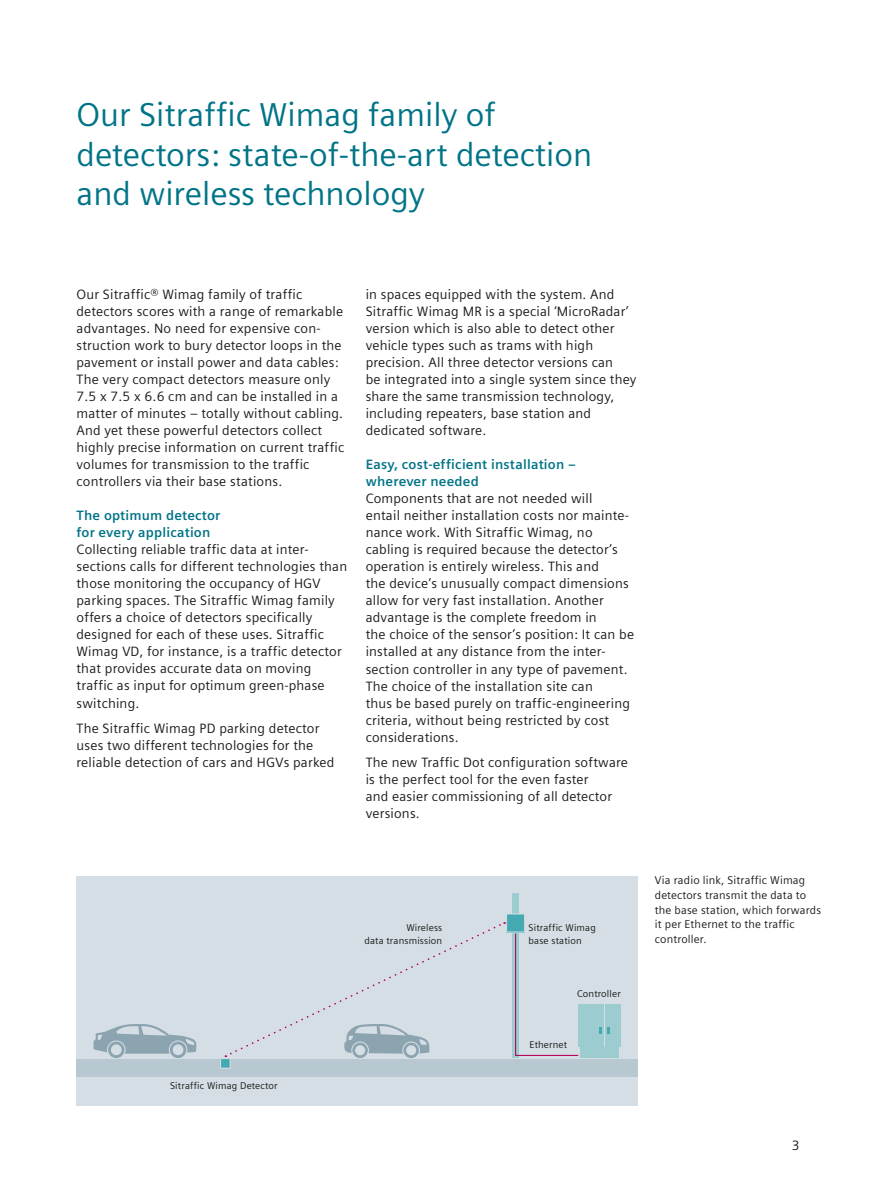
<style>
.page{position:relative;width:893px;height:1191px;background:#fff}
.page>*{position:absolute;margin:0;border:0;box-sizing:border-box;transform-origin:0 0}
.t1{font:33px/39.6px "Siemens Sans Global";color:#007487}
.t2{font:13.5px/17px "Siemens Sans Global";letter-spacing:.015em;color:#1b1b19}
.t3{font:700 13.5px/17px "Siemens Sans Global";letter-spacing:.015em;color:#007487}
.t4{font:11.25px/14.7px "Siemens Sans Global";letter-spacing:.015em;color:#1b1b19}
.t5{font:9.75px/12.6px "Siemens Sans Global";letter-spacing:.015em;color:#1b1b19}
</style>
<div class="page">
<div style="left:77px;top:876px;width:561px;height:230px;background:#d4dee4"></div>
<div style="left:77px;top:1059px;width:561px;height:17px;background:#b8c8d1"></div>
<svg style="left:94px;top:1024px;width:103px;height:34px"></svg>
<div style="left:111px;top:1044px;width:11px;height:11px;background:#d4dee4;border-radius:50%"></div>
<div style="left:605px;top:1003px;width:16px;height:43px;background:#9ccbd0"></div>
<div style="left:580px;top:1047px;width:39px;height:11px;background:#9ccbd0"></div>
<div style="left:578px;top:1003px;width:26px;height:43px;background:#9ccbd0"></div>
<svg style="left:600px;top:1027px;width:9px;height:6px"></svg>
<div style="left:512px;top:893px;width:7px;height:165px;background:#9ccbd0"></div>
<svg style="left:220px;top:913px;width:359px;height:155px"></svg>
<h1 class="t1" style="left:77px;top:96px;width:517px">Our Sitraffic Wimag family of detectors: state-of-the-art detection and wireless technology</h1>
<p class="t2" style="left:77px;top:286px;width:269px">Our Sitraffic® Wimag family of traffic detectors scores with a range of remarkable advantages. No need for expensive con&shy;struction work to bury detector loops in the pavement or install power and data cables:<br>The very compact detectors measure only 7.5 x 7.5 x 6.6 cm and can be installed in a matter of minutes – totally without cabling.<br>And yet these powerful detectors collect highly precise information on current traffic volumes for transmission to the traffic controllers via their base stations.</p>
<p class="t3" style="left:77px;top:507px;width:145px">The optimum detector for every application</p>
<p class="t2" style="left:77px;top:542px;width:272px">Collecting reliable traffic data at inter&shy;sections calls for different technologies than those monitoring the occupancy of HGV parking spaces. The Sitraffic Wimag family offers a choice of detectors specifically designed for each of these uses. Sitraffic Wimag VD, for instance, is a traffic detector that provides accurate data on moving traffic as input for optimum green-phase switching.</p>
<p class="t2" style="left:77px;top:720px;width:259px">The Sitraffic Wimag PD parking detector uses two different technologies for the reliable detection of cars and HGVs parked</p>
<p class="t2" style="left:366px;top:286px;width:272px">in spaces equipped with the system. And Sitraffic Wimag MR is a special ‘MicroRadar’ version which is also able to detect other vehicle types such as trams with high precision. All three detector versions can<br>be integrated into a single system since they share the same transmission technology, including repeaters, base station and dedicated software.</p>
<p class="t3" style="left:366px;top:456px;width:212px">Easy, cost-efficient installation – wherever needed</p>
<p class="t2" style="left:366px;top:491px;width:270px">Components that are not needed will<br>entail neither installation costs nor mainte&shy;nance work. With Sitraffic Wimag, no cabling is required because the detector’s operation is entirely wireless. This and<br>the device’s unusually compact dimensions allow for very fast installation. Another advantage is the complete freedom in<br>the choice of the sensor’s position: It can be installed at any distance from the inter&shy;section controller in any type of pavement.<br>The choice of the installation site can<br>thus be based purely on traffic-engineering criteria, without being restricted by cost considerations.</p>
<p class="t2" style="left:366px;top:754px;width:264px">The new Traffic Dot configuration software is the perfect tool for the even faster<br>and easier commissioning of all detector versions.</p>
<p class="t5" style="left:170px;top:1079px;width:109px">Sitraffic Wimag Detector</p>
<p class="t5" style="left:364px;top:922px;width:79px;text-align:right">Wireless<br>data transmission</p>
<p class="t5" style="left:529px;top:922px;width:69px">Sitraffic Wimag base station</p>
<p class="t5" style="left:577px;top:988px;width:45px">Controller</p>
<p class="t5" style="left:529px;top:1039px;width:39px">Ethernet</p>
<p class="t4" style="left:655px;top:873px;width:168px">Via radio link, Sitraffic Wimag detectors transmit the data to the base station, which forwards it per Ethernet to the traffic controller.</p>
<p class="t2" style="left:792px;top:1137px;width:9px">3</p>
</div>
